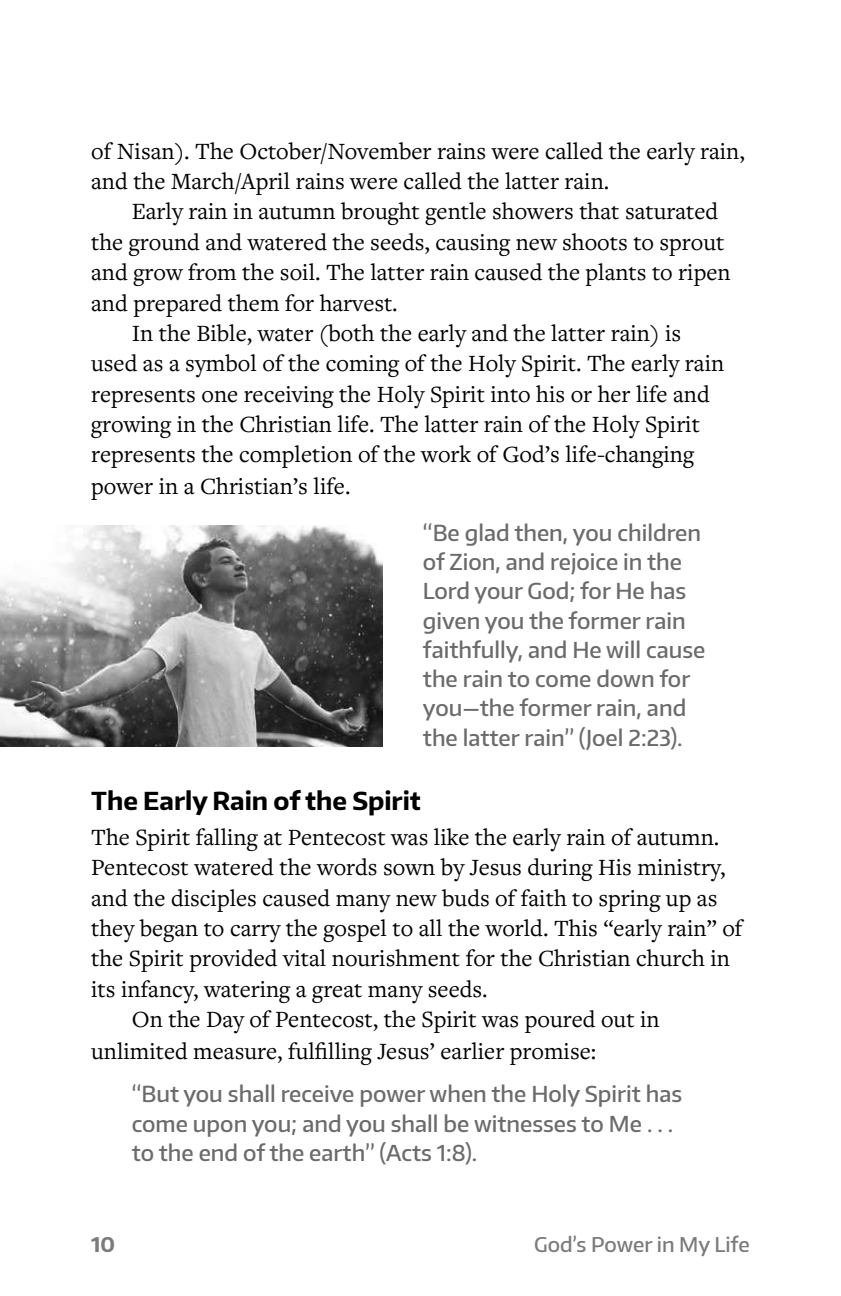
<style>
.page{position:relative;width:841px;height:1296px;background:#fff}
.page>*{position:absolute;margin:0;border:0;box-sizing:border-box;transform-origin:0 0}
.Encode_Subhead_LG{font:700 24.75px "Encode Sans";color:#000}
.Body_Indented{font:24.3px/30.6px "Freight Text Pro";color:#000}
.Body_No_Indent{font:24.3px/30.4px "Freight Text Pro";color:#000}
.Inset_Quote_2{font:500 22.05px/29.2px "Encode Sans";color:#6b6b6b}
.t1{font:500 20.25px "Encode Sans";color:#7b7b7b}
.t2{font:700 20.25px "Encode Sans";color:#7b7b7b}
</style>
<div class="page">
<img style="left:0;top:526px;width:382px;height:221px">
<p class="Body_No_Indent" style="left:91px;top:135px;width:655px">of Nisan). The October/November rains were called the early rain, and the March/April rains were called the latter rain.</p>
<p class="Body_Indented" style="left:91px;top:196px;width:640px;text-indent:40px">Early rain in autumn brought gentle showers that saturated the ground and watered the seeds, causing new shoots to sprout and grow from the soil. The latter rain caused the plants to ripen and prepared them for harvest.</p>
<p class="Body_Indented" style="left:91px;top:317px;width:634px;text-indent:40px">In the Bible, water (both the early and the latter rain) is used as a symbol of the coming of the Holy Spirit. The early rain represents one receiving the Holy Spirit into his or her life and growing in the Christian life. The latter rain of the Holy Spirit represents the completion of the work of God’s life-changing power in a Christian’s life.</p>
<p class="Inset_Quote_2" style="left:423px;top:517px;width:284px">“Be glad then, you children of Zion, and rejoice in the<br>Lord your God; for He has given you the former rain faithfully, and He will cause the rain to come down for you—the former rain, and the latter rain” (Joel 2:23).</p>
<p class="Encode_Subhead_LG" style="left:91px;top:784px;width:331px">The Early Rain of the Spirit</p>
<p class="Body_No_Indent" style="left:91px;top:821px;width:652px">The Spirit falling at Pentecost was like the early rain of autumn.<br>Pentecost watered the words sown by Jesus during His ministry, and the disciples caused many new buds of faith to spring up as they began to carry the gospel to all the world. This “early rain” of the Spirit provided vital nourishment for the Christian church in its infancy, watering a great many seeds.</p>
<p class="Body_Indented" style="left:91px;top:1003px;width:570px;line-height:31.5px;text-indent:40px">On the Day of Pentecost, the Spirit was poured out in unlimited measure, fulfilling Jesus’ earlier promise:</p>
<p class="Inset_Quote_2" style="left:132px;top:1079px;width:552px">“But you shall receive power when the Holy Spirit has come upon you; and you shall be witnesses to Me . . . to the end of the earth” (Acts 1:8).</p>
<p class="t2" style="left:91px;top:1231px;width:25px">10</p>
<p class="t1" style="left:534px;top:1231px;width:217px">God’s Power in My Life</p>
</div>
